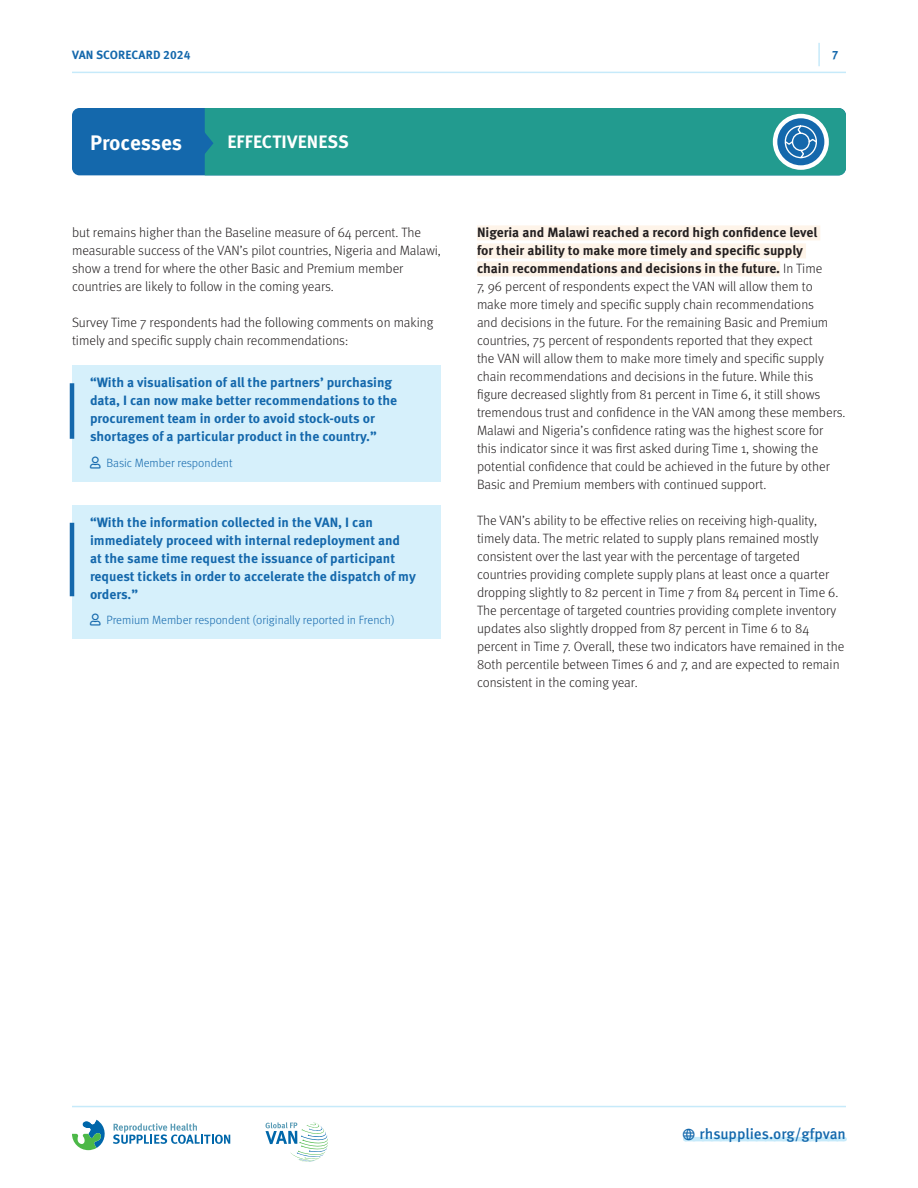
<style>
.page{position:relative;width:918px;height:1188px;background:#fff}
.page>*{position:absolute;margin:0;border:0;box-sizing:border-box;transform-origin:0 0}
.t1{font:700 21px "Meta OT";letter-spacing:-.005em;color:#fff}
.t2{font:700 18px "Meta OT";letter-spacing:.01em;color:#fff}
.t3{font:500 15px "Meta OT";letter-spacing:-.005em;color:#1468ac}
.Copy{font:300 13.5px/18px "Meta OT";color:#231f20}
.Quote-new{font:700 13.5px/18px "Meta OT";color:#1468ac}
.t4{font:300 12px "Meta OT";color:#1468ac}
.t5{font:700 12px "Meta OT";letter-spacing:.01em;color:#1468ac}
.s1{font-weight:700}
</style>
<div class="page">
<hr style="left:72px;top:72px;width:774px;height:1px;background:#c6eafa">
<hr style="left:818px;top:43px;width:2px;height:23px;background:#c6eafa">
<svg style="left:265px;top:1122px;width:63px;height:40px"></svg>
<svg style="left:72px;top:1119px;width:33px;height:31px"></svg>
<svg style="left:113px;top:1123px;width:117px;height:21px"></svg>
<hr style="left:72px;top:1106px;width:774px;height:1px;background:#c6eafa">
<div style="left:72px;top:365px;width:369px;height:92px;background:#d6f0fb"></div>
<hr style="left:70px;top:383px;width:4px;height:56px;background:#1468ac">
<div style="left:72px;top:446px;width:369px;height:36px;background:#d6f0fb"></div>
<div style="left:72px;top:505px;width:369px;height:109px;background:#d6f0fb"></div>
<hr style="left:70px;top:523px;width:4px;height:73px;background:#1468ac">
<div style="left:72px;top:603px;width:369px;height:36px;background:#d6f0fb"></div>
<div style="left:477px;top:225px;width:343px;height:15px;background:#fef4e9"></div>
<div style="left:477px;top:243px;width:329px;height:15px;background:#fef4e9"></div>
<div style="left:477px;top:261px;width:303px;height:15px;background:#fef4e9"></div>
<div style="left:72px;top:108px;width:774px;height:67px;background:#1468ac;border-radius:8px"></div>
<div style="left:204px;top:108px;width:642px;height:67px;background:#229b8f"></div>
<svg style="left:683px;top:1136px;width:162px;height:5px"></svg>
<p class="t5" style="left:72px;top:47px;width:120px">VAN SCORECARD 2024</p>
<p class="t5" style="left:832px;top:48px;width:8px">7</p>
<p class="t1" style="left:90px;top:129px;width:94px">Processes</p>
<p class="t2" style="left:227px;top:131px;width:123px">EFFECTIVENESS</p>
<p class="Copy" style="left:72px;top:224px;width:370px">but remains higher than the Baseline measure of 64 percent. The measurable success of the VAN’s pilot countries, Nigeria and Malawi, show a trend for where the other Basic and Premium member countries are likely to follow in the coming years.</p>
<p class="Copy" style="left:72px;top:314px;width:363px">Survey Time 7 respondents had the following comments on making timely and specific supply chain recommendations:</p>
<p class="Quote-new" style="left:90px;top:374px;width:309px">“With a visualisation of all the partners’ purchasing data, I can now make better recommendations to the procurement team in order to avoid stock-outs or shortages of a particular product in the country.”</p>
<p class="t4" style="left:106px;top:456px;width:128px">Basic Member respondent</p>
<p class="Quote-new" style="left:90px;top:513px;width:327px">“With the information collected in the VAN, I can immediately proceed with internal redeployment and<br>at the same time request the issuance of participant request tickets in order to accelerate the dispatch of my orders.”</p>
<p class="t4" style="left:106px;top:613px;width:290px">Premium Member respondent (originally reported in French)</p>
<p class="Copy" style="left:477px;top:224px;width:370px"><span class="s1">Nigeria and Malawi reached a record high confidence level<br>for their ability to make more timely and specific supply<br>chain recommendations and decisions in the future.</span> In Time<br>7, 96 percent of respondents expect the VAN will allow them to make more timely and specific supply chain recommendations<br>and decisions in the future. For the remaining Basic and Premium countries, 75 percent of respondents reported that they expect<br>the VAN will allow them to make more timely and specific supply chain recommendations and decisions in the future. While this figure decreased slightly from 81 percent in Time 6, it still shows tremendous trust and confidence in the VAN among these members.<br>Malawi and Nigeria’s confidence rating was the highest score for this indicator since it was first asked during Time 1, showing the potential confidence that could be achieved in the future by other Basic and Premium members with continued support.</p>
<p class="Copy" style="left:477px;top:512px;width:369px">The VAN’s ability to be effective relies on receiving high-quality, timely data. The metric related to supply plans remained mostly consistent over the last year with the percentage of targeted countries providing complete supply plans at least once a quarter dropping slightly to 82 percent in Time 7 from 84 percent in Time 6.<br>The percentage of targeted countries providing complete inventory updates also slightly dropped from 87 percent in Time 6 to 84 percent in Time 7. Overall, these two indicators have remained in the 80th percentile between Times 6 and 7, and are expected to remain consistent in the coming year.</p>
<p class="t3" style="left:700px;top:1125px;width:148px">rhsupplies.org/gfpvan</p>
</div>
